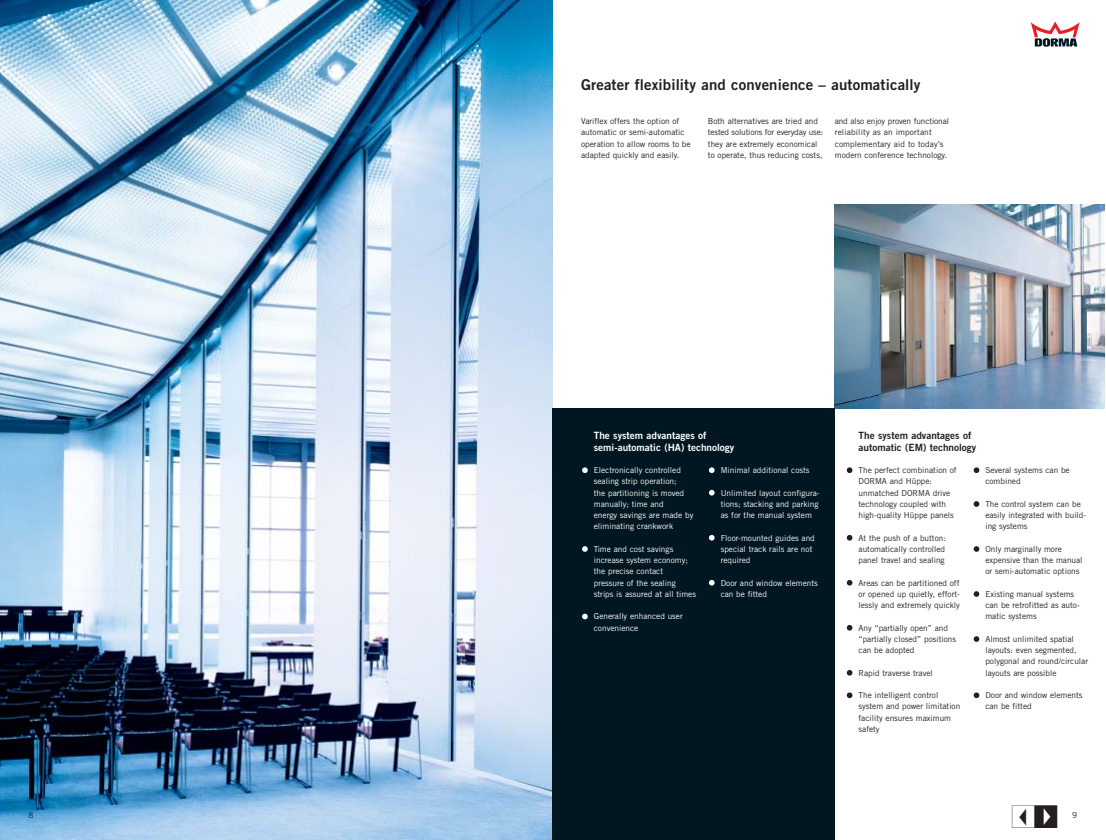
<style>
.page{position:relative;width:1106px;height:840px;background:#fff}
.page>*{position:absolute;margin:0;border:0;box-sizing:border-box;transform-origin:0 0}
.t1{font:26px "Kasten";color:#231f20}
.t2{font:15px "Trade Gothic Bold Two";letter-spacing:.01em;color:#231f20}
.t3{font:10px/11.2px "Trade Gothic Bold Two";color:#fff}
.t4{font:10px/11.2px "Trade Gothic Bold Two";color:#231f20}
.t5{font:8.2px/11.2px "Trade Gothic";color:#231f20}
.t6{font:8.2px/11.2px "Trade Gothic";color:#fff}
</style>
<div class="page">
<img style="left:835px;top:204px;width:270px;height:204px">
<img style="left:0;top:0;width:553px;height:840px">
<div style="left:553px;top:408px;width:282px;height:432px;background:#001620"></div>
<svg style="left:974px;top:692px;width:5px;height:6px"></svg>
<svg style="left:974px;top:636px;width:5px;height:6px"></svg>
<svg style="left:974px;top:591px;width:5px;height:6px"></svg>
<svg style="left:974px;top:546px;width:5px;height:6px"></svg>
<svg style="left:974px;top:501px;width:5px;height:6px"></svg>
<svg style="left:974px;top:467px;width:5px;height:6px"></svg>
<svg style="left:847px;top:692px;width:5px;height:6px"></svg>
<svg style="left:847px;top:670px;width:5px;height:5px"></svg>
<svg style="left:847px;top:625px;width:5px;height:5px"></svg>
<svg style="left:847px;top:580px;width:5px;height:5px"></svg>
<svg style="left:847px;top:535px;width:5px;height:5px"></svg>
<svg style="left:847px;top:467px;width:5px;height:6px"></svg>
<svg style="left:582px;top:613px;width:6px;height:6px"></svg>
<svg style="left:582px;top:546px;width:6px;height:6px"></svg>
<svg style="left:582px;top:467px;width:6px;height:6px"></svg>
<svg style="left:709px;top:580px;width:6px;height:5px"></svg>
<svg style="left:709px;top:535px;width:6px;height:5px"></svg>
<svg style="left:709px;top:490px;width:6px;height:5px"></svg>
<svg style="left:709px;top:467px;width:6px;height:6px"></svg>
<svg style="left:1031px;top:22px;width:49px;height:25px"></svg>
<h2 class="t2" style="left:581px;top:76px;width:341px">Greater flexibility and convenience – automatically</h2>
<p class="t5" style="left:708px;top:116px;width:117px">Both alternatives are tried and tested solutions for everyday use: they are extremely economical to operate, thus reducing costs,</p>
<p class="t5" style="left:835px;top:116px;width:116px">and also enjoy proven functional reliability as an important complementary aid to today’s modern conference technology.</p>
<p class="t5" style="left:581px;top:116px;width:111px">Variflex offers the option of automatic or semi-automatic operation to allow rooms to be adapted quickly and easily.</p>
<p class="t3" style="left:594px;top:430px;width:142px">The system advantages of semi-automatic (HA) technology</p>
<p class="t4" style="left:859px;top:430px;width:119px">The system advantages of automatic (EM) technology</p>
<p class="t6" style="left:594px;top:464px;width:101px">Electronically controlled sealing strip operation;<br>the partitioning is moved manually; time and<br>energy savings are made by eliminating crankwork</p>
<p class="t6" style="left:594px;top:543px;width:104px">Time and cost savings increase system economy; the precise contact<br>pressure of the sealing strips is assured at all times</p>
<p class="t6" style="left:594px;top:611px;width:90px">Generally enhanced user convenience</p>
<p class="t6" style="left:721px;top:464px;width:90px">Minimal additional costs</p>
<p class="t6" style="left:721px;top:487px;width:101px">Unlimited layout configura&shy;tions; stacking and parking as for the manual system</p>
<p class="t6" style="left:721px;top:532px;width:96px">Floor-mounted guides and special track rails are not required</p>
<p class="t6" style="left:721px;top:577px;width:99px">Door and window elements can be fitted</p>
<p class="t5" style="left:859px;top:464px;width:100px">The perfect combination of<br>DORMA and Hüppe: unmatched DORMA drive technology coupled with high-quality Hüppe panels</p>
<p class="t5" style="left:859px;top:532px;width:89px;text-align:justify">At the push of a button: automatically controlled panel travel and sealing</p>
<p class="t5" style="left:859px;top:577px;width:103px;text-align:justify">Areas can be partitioned off or opened up quietly, effort&shy;lessly and extremely quickly</p>
<p class="t5" style="left:859px;top:622px;width:99px">Any “partially open” and “partially closed” positions can be adopted</p>
<p class="t5" style="left:859px;top:667px;width:76px">Rapid traverse travel</p>
<p class="t5" style="left:859px;top:689px;width:103px">The intelligent control system and power limitation facility ensures maximum safety</p>
<p class="t5" style="left:985px;top:464px;width:86px">Several systems can be combined</p>
<p class="t5" style="left:985px;top:498px;width:102px">The control system can be easily integrated with build&shy;ing systems</p>
<p class="t5" style="left:985px;top:543px;width:99px">Only marginally more expensive than the manual or semi-automatic options</p>
<p class="t5" style="left:985px;top:588px;width:96px">Existing manual systems can be retrofitted as auto&shy;matic systems</p>
<p class="t5" style="left:985px;top:633px;width:104px">Almost unlimited spatial layouts: even segmented, polygonal and round/circular layouts are possible</p>
<p class="t5" style="left:985px;top:689px;width:99px">Door and window elements can be fitted</p>
<h1 class="t1" style="left:1012px;top:804px;width:49px">E</h1>
<p class="t5" style="left:28px;top:810px;width:7px">8</p>
<p class="t5" style="left:1072px;top:810px;width:7px">9</p>
</div>
